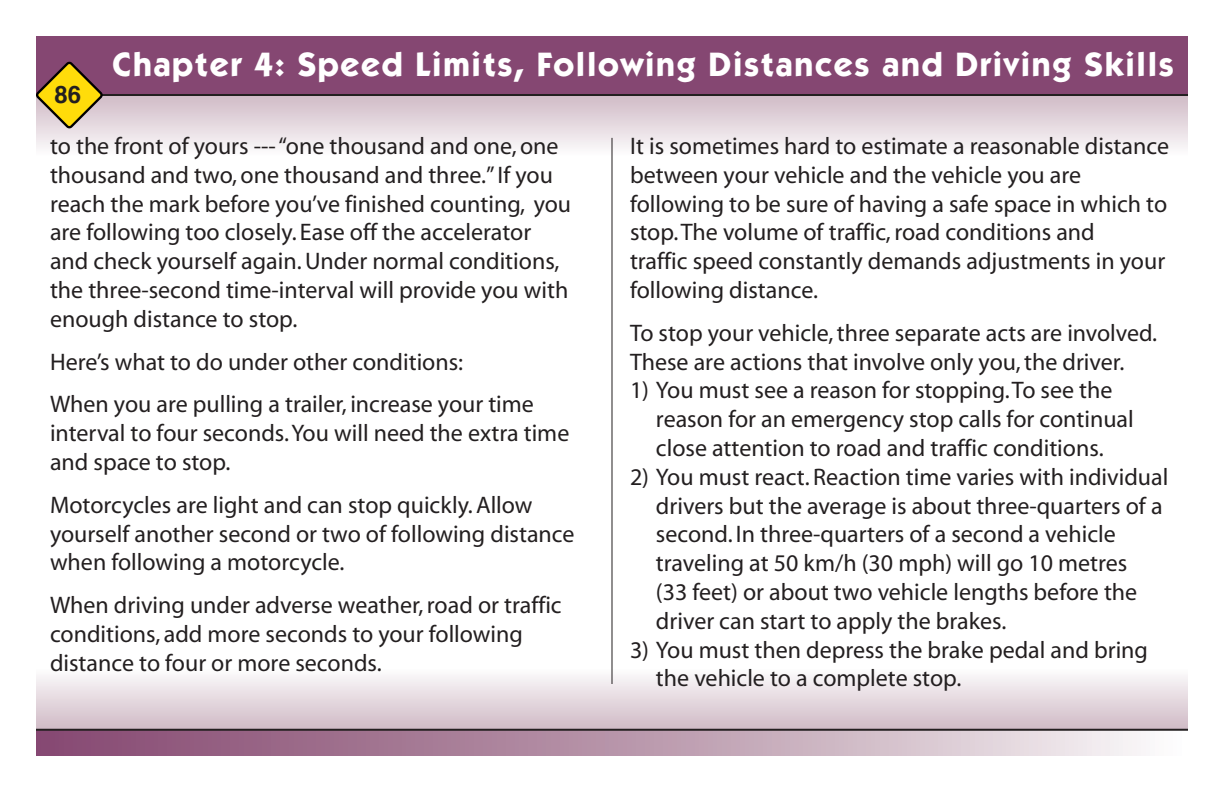
<style>
.page{position:relative;width:1224px;height:792px;background:#fff}
.page>*{position:absolute;margin:0;border:0;box-sizing:border-box;transform-origin:0 0}
.t1{font:700 34px "Itc Kabel";letter-spacing:.05em;color:#fff}
.tab_1{font:24px/28.8px "Myriad";color:#231f20}
.t2{font:700 24px "Helvetica";color:#231f20}
</style>
<div class="page">
<div style="left:36px;top:666px;width:1152px;height:63px;background:linear-gradient(to bottom,#fff,#d0bac6)"></div>
<div style="left:36px;top:36px;width:1152px;height:60px;background:#854772"></div>
<div style="left:36px;top:730px;width:1152px;height:26px;background:linear-gradient(to right,#804069,#f6f3f3)"></div>
<div style="left:36px;top:96px;width:1152px;height:63px;background:linear-gradient(to bottom,#d0bbc6,#fff)"></div>
<hr style="left:36px;top:94px;width:1152px;height:2px;background:#231f20">
<hr style="left:36px;top:729px;width:1152px;height:2px;background:#231f20">
<svg style="left:36px;top:61px;width:68px;height:69px"></svg>
<hr style="left:611px;top:138px;width:1px;height:546px;background:#231f20">
<p class="t2" style="left:54px;top:75px;width:28px">86</p>
<h1 class="t1" style="left:113px;top:44px;width:1063px">Chapter 4: Speed Limits, Following Distances and Driving Skills</h1>
<p class="tab_1" style="left:50px;top:133px;width:523px">to the front of yours --- “one thousand and one, one thousand and two, one thousand and three.” If you reach the mark before you’ve finished counting, you are following too closely. Ease off the accelerator and check yourself again. Under normal conditions, the three-second time-interval will provide you with enough distance to stop.</p>
<p class="tab_1" style="left:50px;top:348px;width:415px">Here’s what to do under other conditions:</p>
<p class="tab_1" style="left:50px;top:391px;width:521px">When you are pulling a trailer, increase your time interval to four seconds. You will need the extra time and space to stop.</p>
<p class="tab_1" style="left:50px;top:491px;width:526px">Motorcycles are light and can stop quickly. Allow yourself another second or two of following distance</p>
<p class="tab_1" style="left:50px;top:549px;width:296px">when following a motorcycle.</p>
<p class="tab_1" style="left:50px;top:592px;width:513px">When driving under adverse weather, road or traffic conditions, add more seconds to your following distance to four or more seconds.</p>
<p class="tab_1" style="left:630px;top:133px;width:541px">It is sometimes hard to estimate a reasonable distance between your vehicle and the vehicle you are</p>
<p class="tab_1" style="left:630px;top:190px;width:539px">following to be sure of having a safe space in which to stop. The volume of traffic, road conditions and</p>
<p class="tab_1" style="left:630px;top:248px;width:537px">traffic speed constantly demands adjustments in your following distance.</p>
<p class="tab_1" style="left:630px;top:319px;width:529px">To stop your vehicle, three separate acts are involved.<br>These are actions that involve only you, the driver.</p>
<p class="tab_1" style="left:630px;top:377px;width:484px">1) You must see a reason for stopping. To see the</p>
<p class="tab_1" style="left:656px;top:406px;width:479px">reason for an emergency stop calls for continual</p>
<p class="tab_1" style="left:656px;top:435px;width:449px">close attention to road and traffic conditions.</p>
<p class="tab_1" style="left:630px;top:463px;width:540px;text-align:right">2) You must react. Reaction time varies with individual drivers but the average is about three-quarters of a</p>
<p class="tab_1" style="left:656px;top:521px;width:461px">second. In three-quarters of a second a vehicle</p>
<p class="tab_1" style="left:656px;top:550px;width:473px">traveling at 50 km/h (30 mph) will go 10 metres</p>
<p class="tab_1" style="left:656px;top:579px;width:483px">(33 feet) or about two vehicle lengths before the</p>
<p class="tab_1" style="left:656px;top:607px;width:352px">driver can start to apply the brakes.</p>
<p class="tab_1" style="left:630px;top:636px;width:520px">3) You must then depress the brake pedal and bring</p>
<p class="tab_1" style="left:656px;top:665px;width:307px">the vehicle to a complete stop.</p>
</div>
